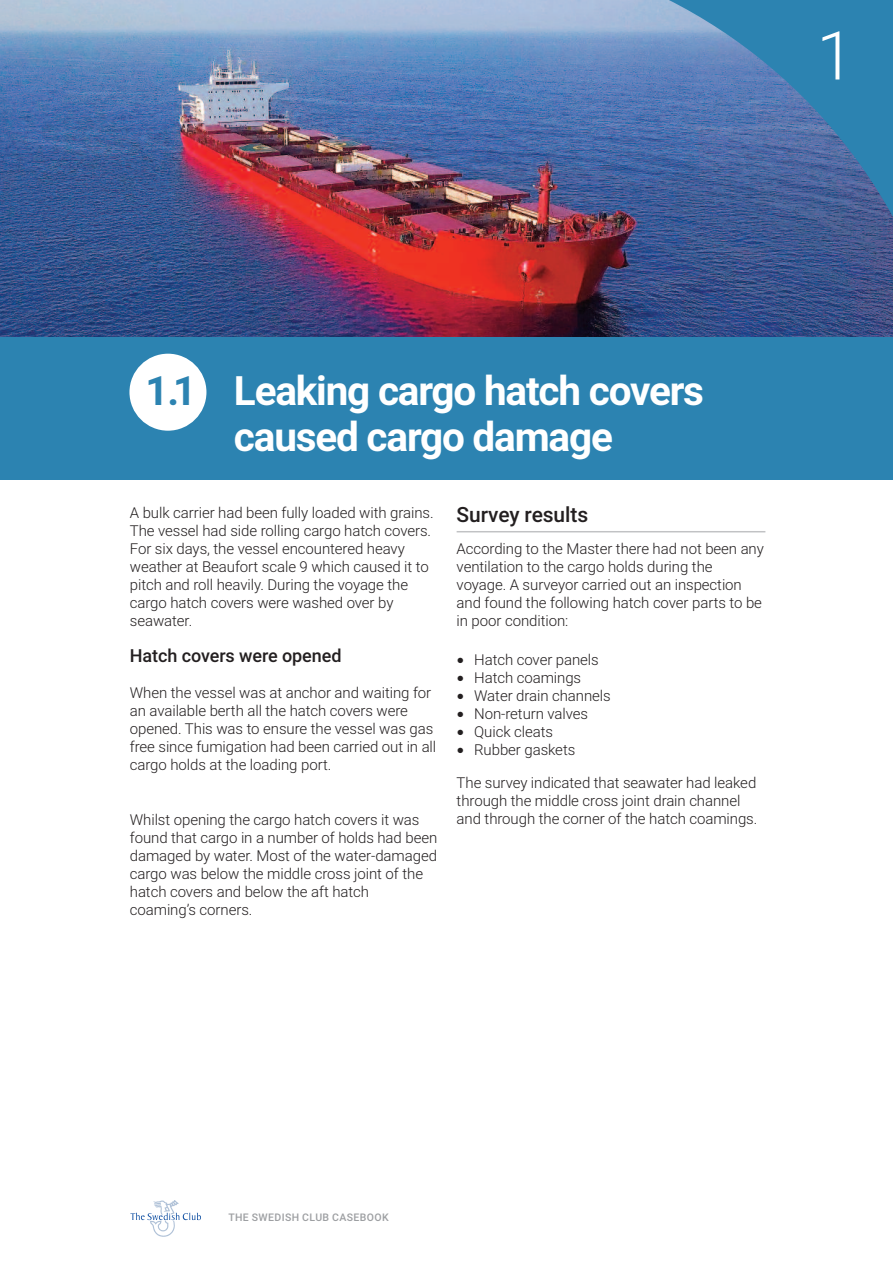
<style>
.page{position:relative;width:893px;height:1263px;background:#fff}
.page>*{position:absolute;margin:0;border:0;box-sizing:border-box;transform-origin:0 0}
.t1{font:300 67.5px "Roboto";color:#fff}
.t2{font:700 40.5px/46.2px "Roboto";letter-spacing:-.03em;color:#fff;text-align:center}
.t3{font:500 21px "Roboto";letter-spacing:-.005em;color:#231f20}
.t4{font:500 18px "Roboto";letter-spacing:-.005em;color:#231f20}
.t5{font:300 15px/18px "Roboto";letter-spacing:-.005em;color:#231f20}
.t6{font:500 10.5px "Roboto";letter-spacing:.035em;color:#9d9fa2}
.s1{color:#2c83b1}
</style>
<div class="page">
<svg style="left:130px;top:1200px;width:71px;height:37px"></svg>
<img style="left:0;top:0;width:893px;height:337px">
<svg style="left:624px;top:0;width:269px;height:261px;background:#4673a8"></svg>
<hr style="left:457px;top:531px;width:308px;height:1px;background:#c1c2c4">
<div style="left:0;top:337px;width:893px;height:143px;background:#2c83b1"></div>
<div style="left:129px;top:354px;width:77px;height:77px;background:#fff;border-radius:50%"></div>
<h1 class="t1" style="left:817px;top:17px;width:39px">1</h1>
<h2 class="t2" style="left:145px;top:367px;width:560px"><span class="s1">1.1</span> Leaking cargo hatch covers caused cargo damage</h2>
<p class="t5" style="left:130px;top:503px;width:305px">A bulk carrier had been fully loaded with grains.<br>The vessel had side rolling cargo hatch covers.<br>For six days, the vessel encountered heavy weather at Beaufort scale 9 which caused it to pitch and roll heavily. During the voyage the cargo hatch covers were washed over by seawater.</p>
<p class="t4" style="left:130px;top:645px;width:213px">Hatch covers were opened</p>
<p class="t5" style="left:130px;top:683px;width:308px">When the vessel was at anchor and waiting for an available berth all the hatch covers were opened. This was to ensure the vessel was gas free since fumigation had been carried out in all cargo holds at the loading port.</p>
<p class="t5" style="left:130px;top:811px;width:309px">Whilst opening the cargo hatch covers it was found that cargo in a number of holds had been damaged by water. Most of the water-damaged cargo was below the middle cross joint of the hatch covers and below the aft hatch coaming’s corners.</p>
<h3 class="t3" style="left:457px;top:502px;width:133px">Survey results</h3>
<p class="t5" style="left:457px;top:539px;width:309px">According to the Master there had not been any ventilation to the cargo holds during the voyage. A surveyor carried out an inspection and found the following hatch cover parts to be in poor condition:</p>
<p class="t5" style="left:457px;top:650px;width:143px">● Hatch cover panels</p>
<p class="t5" style="left:457px;top:668px;width:125px">● Hatch coamings</p>
<p class="t5" style="left:457px;top:686px;width:155px">● Water drain channels</p>
<p class="t5" style="left:457px;top:704px;width:132px">● Non-return valves</p>
<p class="t5" style="left:457px;top:722px;width:97px">● Quick cleats</p>
<p class="t5" style="left:457px;top:733px;width:301px;line-height:33px">● Rubber gaskets<br>The survey indicated that seawater had leaked</p>
<p class="t5" style="left:457px;top:791px;width:302px">through the middle cross joint drain channel and through the corner of the hatch coamings.</p>
<p class="t6" style="left:228px;top:1211px;width:162px">THE SWEDISH CLUB CASEBOOK</p>
</div>
